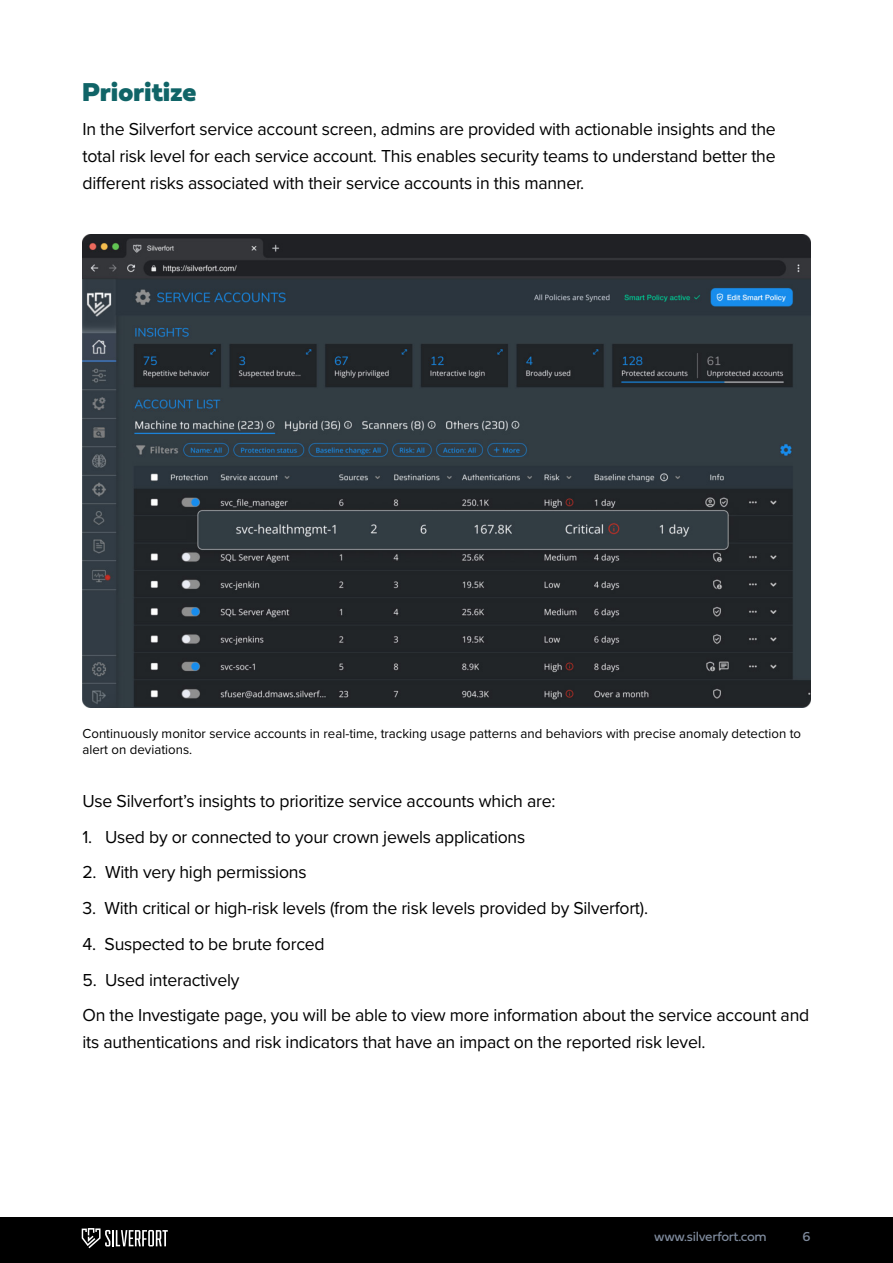
<style>
.page{position:relative;width:893px;height:1263px;background:#fff}
.page>*{position:absolute;margin:0;border:0;box-sizing:border-box;transform-origin:0 0}
.t1{font:27px "Fieldwork Geo Black";letter-spacing:.01em;color:#106467}
.t2{font:18px/27px "Proxima Nova";letter-spacing:-.015em;color:#000;text-align:justify}
.t3{font:13.5px/16.5px "Proxima Nova";color:#000}
.t4{font:13.5px "Fieldwork Geo Regular";letter-spacing:-.02em;color:#7e8a9c}
</style>
<div class="page">
<div style="left:0;top:1217px;width:893px;height:46px;background:#000"></div>
<svg style="left:82px;top:1228px;width:86px;height:20px"></svg>
<img style="left:82px;top:235px;width:728px;height:473px">
<h1 class="t1" style="left:82px;top:68px;width:115px">Prioritize</h1>
<p class="t2" style="left:82px;top:115px;width:695px">In the Silverfort service account screen, admins are provided with actionable insights and the total risk level for each service account. This enables security teams to understand better the different risks associated with their service accounts in this manner.</p>
<p class="t3" style="left:82px;top:724px;width:720px">Continuously monitor service accounts in real-time, tracking usage patterns and behaviors with precise anomaly detection to alert on deviations.</p>
<p class="t2" style="left:82px;top:786px;width:474px">Use Silverfort’s insights to prioritize service accounts which are:</p>
<p class="t2" style="left:82px;top:822px;width:444px">1. Used by or connected to your crown jewels applications</p>
<p class="t2" style="left:82px;top:858px;width:226px">2. With very high permissions</p>
<p class="t2" style="left:82px;top:894px;width:567px">3. With critical or high-risk levels (from the risk levels provided by Silverfort).</p>
<p class="t2" style="left:82px;top:929px;width:244px">4. Suspected to be brute forced</p>
<p class="t2" style="left:82px;top:961px;width:728px;line-height:35.7px">5. Used interactively<br>On the Investigate page, you will be able to view more information about the service account and</p>
<p class="t2" style="left:82px;top:1028px;width:624px">its authentications and risk indicators that have an impact on the reported risk level.</p>
<p class="t4" style="left:654px;top:1226px;width:114px">www.silverfort.com</p>
<p class="t4" style="left:802px;top:1226px;width:10px">6</p>
</div>
